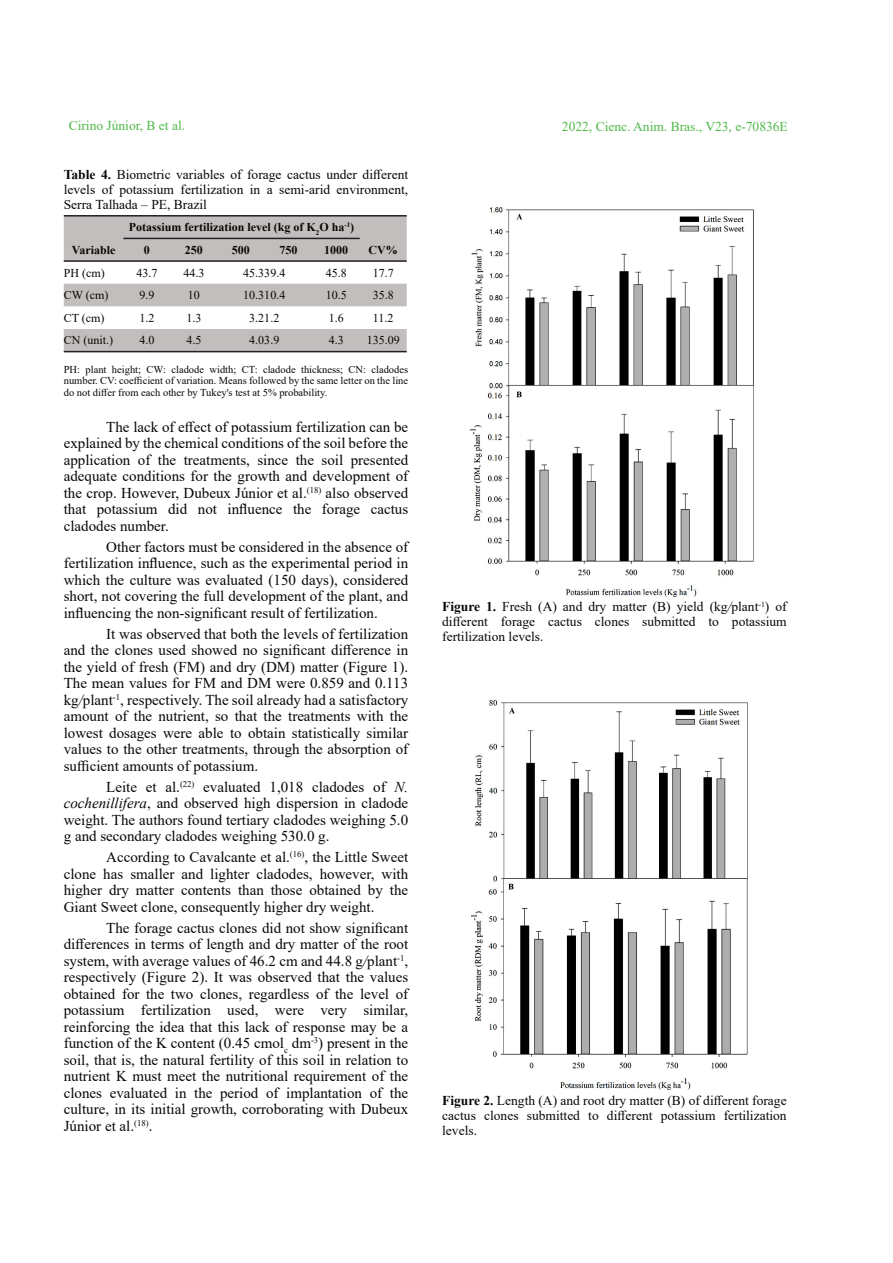
<style>
.page{position:relative;width:893px;height:1263px;background:#fff}
.page>*{position:absolute;margin:0;border:0;box-sizing:border-box;transform-origin:0 0}
.t1{font:15px/16.5px "Times New Roman";color:#080704;text-align:justify}
.t2{font:13.5px/14.9px "Times New Roman";color:#080704;text-align:justify}
.t3{font:13.5px "Times New Roman";color:#4fb848}
.t4{font:12px "Times New Roman";color:#080704}
.t5{font:700 12px "Times New Roman";color:#080704}
.t6{font:10.5px/11.6px "Times New Roman";color:#080704;text-align:justify}
.s1{font-weight:700}
.s2{font-style:italic}
</style>
<div class="page">
<img style="left:470px;top:207px;width:284px;height:390px">
<img style="left:471px;top:699px;width:277px;height:391px">
<svg style="left:64px;top:217px;width:343px;height:134px;fill:#c1bebd"></svg>
<hr style="left:64px;top:215px;width:343px;height:2px;background:#231f20">
<hr style="left:123px;top:238px;width:237px;height:1px;background:#231f20">
<hr style="left:64px;top:260px;width:343px;height:2px;background:#231f20">
<hr style="left:64px;top:351px;width:343px;height:1px;background:#231f20">
<p class="t3" style="left:69px;top:121px;width:118px">Cirino Júnior, B et al.</p>
<p class="t3" style="left:562px;top:122px;width:227px">2022, Cienc. Anim. Bras., V23, e-70836E</p>
<p class="t2" style="left:64px;top:168px;width:346px"><span class="s1">Table 4.</span> Biometric variables of forage cactus under different levels of potassium fertilization in a semi-arid environment, Serra Talhada – PE, Brazil</p>
<p class="t5" style="left:129px;top:223px;width:227px">Potassium fertilization level (kg of K<sub>2</sub>O ha<sup>-1</sup>)</p>
<p class="t5" style="left:72px;top:246px;width:45px">Variable</p>
<p class="t5" style="left:144px;top:246px;width:7px">0</p>
<p class="t5" style="left:185px;top:246px;width:19px">250</p>
<p class="t5" style="left:232px;top:246px;width:19px">500</p>
<p class="t5" style="left:280px;top:246px;width:19px">750</p>
<p class="t5" style="left:324px;top:246px;width:25px">1000</p>
<p class="t5" style="left:369px;top:246px;width:31px">CV%</p>
<p class="t4" style="left:64px;top:268px;width:42px">PH (cm)</p>
<p class="t4" style="left:136px;top:268px;width:22px">43.7</p>
<p class="t4" style="left:183px;top:268px;width:22px">44.3</p>
<p class="t4" style="left:243px;top:268px;width:43px">45.339.4</p>
<p class="t4" style="left:326px;top:268px;width:22px">45.8</p>
<p class="t4" style="left:373px;top:268px;width:22px">17.7</p>
<p class="t4" style="left:64px;top:291px;width:46px">CW (cm)</p>
<p class="t4" style="left:139px;top:291px;width:16px">9.9</p>
<p class="t4" style="left:188px;top:291px;width:13px">10</p>
<p class="t4" style="left:243px;top:291px;width:43px">10.310.4</p>
<p class="t4" style="left:326px;top:291px;width:22px">10.5</p>
<p class="t4" style="left:373px;top:291px;width:22px">35.8</p>
<p class="t4" style="left:64px;top:313px;width:42px">CT (cm)</p>
<p class="t4" style="left:139px;top:313px;width:16px">1.2</p>
<p class="t4" style="left:186px;top:313px;width:16px">1.3</p>
<p class="t4" style="left:249px;top:313px;width:31px">3.21.2</p>
<p class="t4" style="left:329px;top:313px;width:16px">1.6</p>
<p class="t4" style="left:373px;top:313px;width:22px">11.2</p>
<p class="t4" style="left:64px;top:336px;width:51px">CN (unit.)</p>
<p class="t4" style="left:139px;top:336px;width:16px">4.0</p>
<p class="t4" style="left:186px;top:336px;width:16px">4.5</p>
<p class="t4" style="left:249px;top:336px;width:31px">4.03.9</p>
<p class="t4" style="left:329px;top:336px;width:16px">4.3</p>
<p class="t4" style="left:367px;top:336px;width:34px">135.09</p>
<p class="t6" style="left:64px;top:364px;width:346px">PH: plant height; CW: cladode width; CT: cladode thickness; CN: cladodes number. CV: coefficient of variation. Means followed by the same letter on the line do not differ from each other by Tukey's test at 5% probability.</p>
<p class="t1" style="left:64px;top:420px;width:346px;text-indent:43px">The lack of effect of potassium fertilization can be explained by the chemical conditions of the soil before the application of the treatments, since the soil presented adequate conditions for the growth and development of the crop. However, Dubeux Júnior et al.<sup>(18)</sup> also observed that potassium did not influence the forage cactus cladodes number.</p>
<p class="t1" style="left:64px;top:540px;width:346px;text-indent:43px">Other factors must be considered in the absence of fertilization influence, such as the experimental period in which the culture was evaluated (150 days), considered short, not covering the full development of the plant, and influencing the non-significant result of fertilization.</p>
<p class="t1" style="left:64px;top:627px;width:346px;text-indent:43px">It was observed that both the levels of fertilization and the clones used showed no significant difference in the yield of fresh (FM) and dry (DM) matter (Figure 1).<br>The mean values for FM and DM were 0.859 and 0.113 kg<span class="s2">/</span>plant<sup>-1</sup>, respectively. The soil already had a satisfactory amount of the nutrient, so that the treatments with the lowest dosages were able to obtain statistically similar values to the other treatments, through the absorption of sufficient amounts of potassium.</p>
<p class="t1" style="left:64px;top:780px;width:346px;text-indent:43px">Leite et al.<sup>(22)</sup> evaluated 1,018 cladodes of <span class="s2">N. cochenillifera</span>, and observed high dispersion in cladode weight. The authors found tertiary cladodes weighing 5.0 g and secondary cladodes weighing 530.0 g.</p>
<p class="t1" style="left:64px;top:850px;width:346px;text-indent:43px">According to Cavalcante et al.<sup>(16)</sup>, the Little Sweet clone has smaller and lighter cladodes, however, with higher dry matter contents than those obtained by the Giant Sweet clone, consequently higher dry weight.</p>
<p class="t1" style="left:64px;top:921px;width:346px;text-indent:43px">The forage cactus clones did not show significant differences in terms of length and dry matter of the root system, with average values of 46.2 cm and 44.8 g<span class="s2">/</span>plant<sup>-1</sup>, respectively (Figure 2). It was observed that the values obtained for the two clones, regardless of the level of potassium fertilization used, were very similar, reinforcing the idea that this lack of response may be a function of the K content (0.45 cmol<sub>c</sub> dm<sup>-3</sup>) present in the soil, that is, the natural fertility of this soil in relation to nutrient K must meet the nutritional requirement of the clones evaluated in the period of implantation of the culture, in its initial growth, corroborating with Dubeux Júnior et al.<sup>(18)</sup>.</p>
<p class="t2" style="left:442px;top:601px;width:346px"><span class="s1">Figure 1.</span> Fresh (A) and dry matter (B) yield (kg<span class="s2">/</span>plant<sup>-1</sup>) of different forage cactus clones submitted to potassium fertilization levels.</p>
<p class="t2" style="left:442px;top:1094px;width:346px"><span class="s1">Figure 2.</span> Length (A) and root dry matter (B) of different forage cactus clones submitted to different potassium fertilization levels.</p>
</div>
